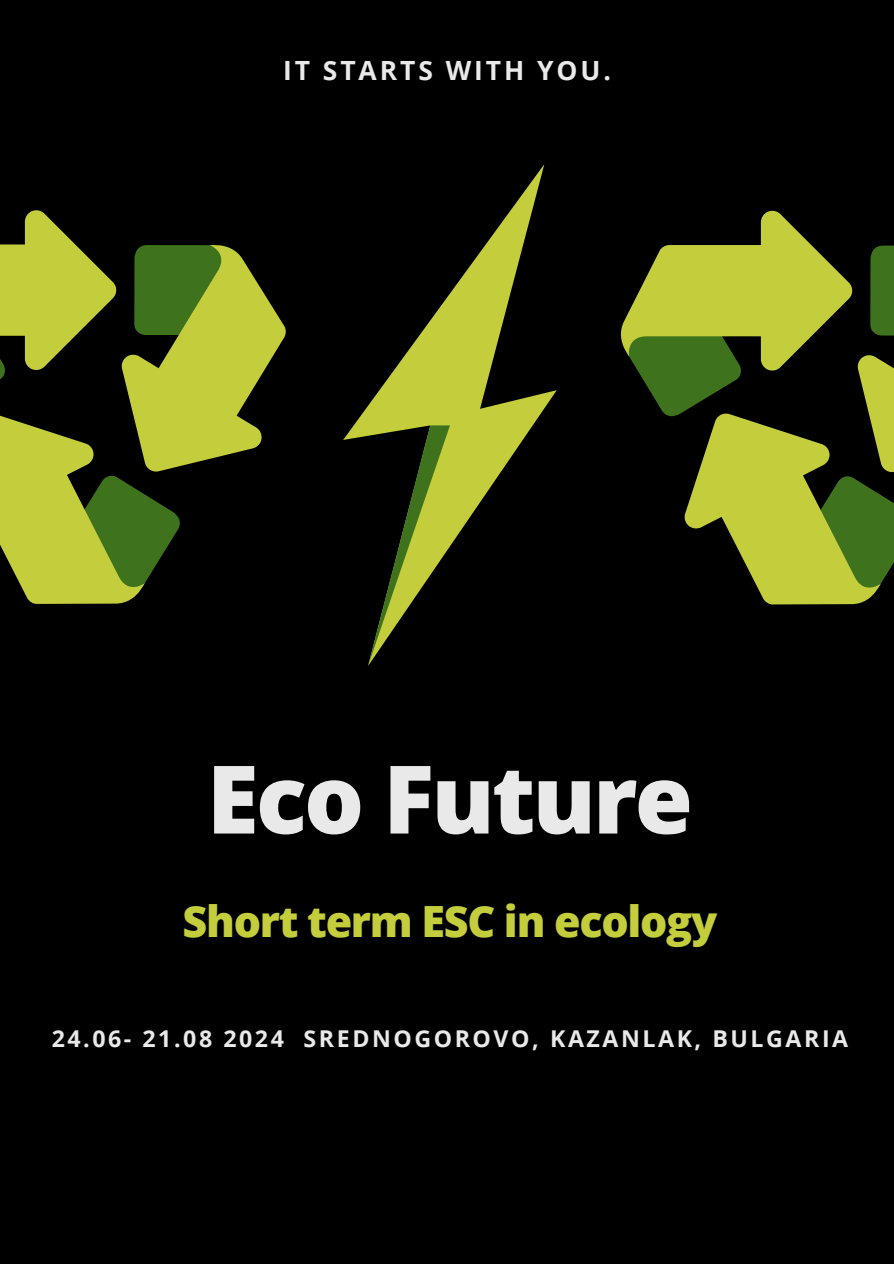
<style>
.page{position:relative;width:894px;height:1264px;background:#fff}
.page>*{position:absolute;margin:0;border:0;box-sizing:border-box;transform-origin:0 0}
.t1{font:800 94.5px "Open Sans";letter-spacing:-.03em;color:#e9e9e9}
.t2{font:800 43.05px "Open Sans";letter-spacing:-.03em;color:#c4cd3c}
.t3{font:700 26.4px "Open Sans";letter-spacing:.11em;color:#e9e9e9}
.t4{font:700 23.1px "Open Sans";letter-spacing:.11em;color:#e9e9e9}
</style>
<div class="page">
<div style="left:0;top:0;width:893px;height:1263px;background:#000"></div>
<svg style="left:620px;top:211px;width:273px;height:394px"></svg>
<svg style="left:0;top:210px;width:286px;height:394px"></svg>
<svg style="left:343px;top:164px;width:213px;height:382px"></svg>
<svg style="left:368px;top:425px;width:82px;height:241px"></svg>
<p class="t3" style="left:283px;top:52px;width:329px">IT STARTS WITH YOU.</p>
<p class="t1" style="left:207px;top:732px;width:487px">Eco Future</p>
<p class="t2" style="left:182px;top:891px;width:536px">Short term ESC in ecology</p>
<p class="t4" style="left:52px;top:1022px;width:797px">24.06- 21.08 2024 SREDNOGOROVO, KAZANLAK, BULGARIA</p>
</div>
